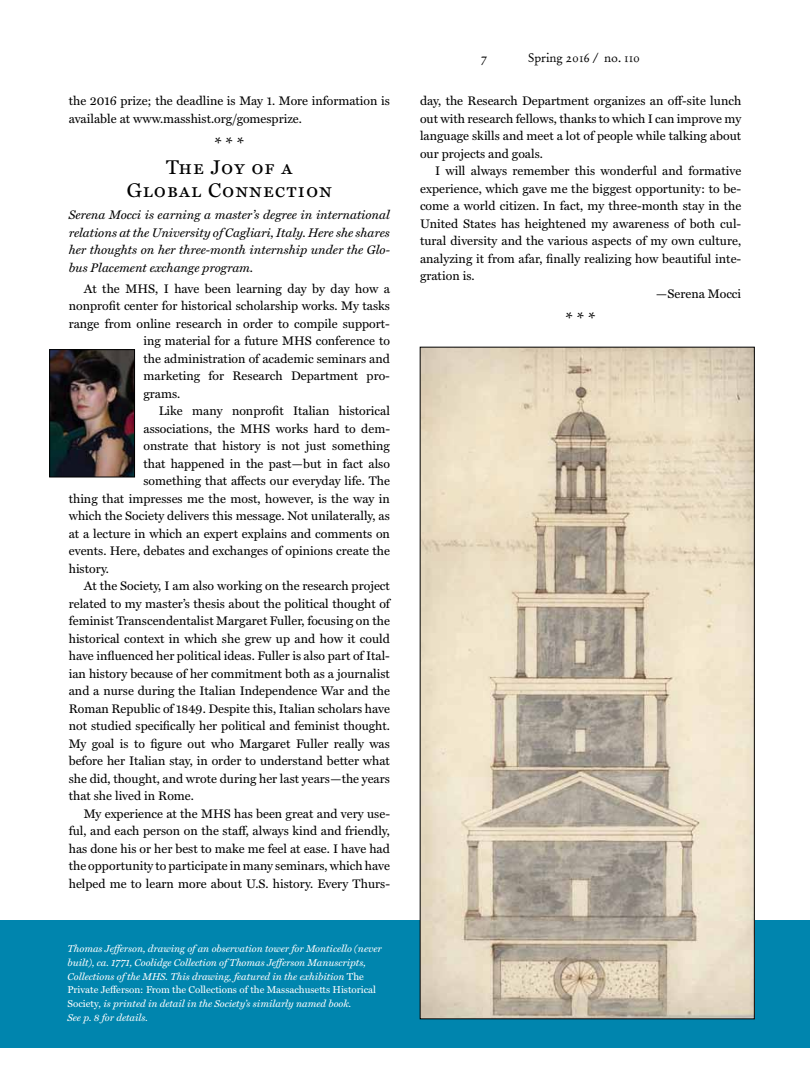
<style>
.page{position:relative;width:810px;height:1080px;background:#fff}
.page>*{position:absolute;margin:0;border:0;box-sizing:border-box;transform-origin:0 0}
.t1{font:20px/22.5px "Miller Text Roman SC";letter-spacing:.05em;color:#000;text-align:center}
.t2{font:15px "Old Claude LP";color:#000}
.t3{font:15px "Old Claude LP SC";color:#000}
.t4{font:12.5px/17.5px "Miller Text";color:#000}
.t5{font:italic 12.5px/17.5px "Miller Text";color:#000;text-align:justify}
.t6{font:12.5px "Old Claude LP Os F";color:#000}
.t7{font:italic 10px/13.8px "Miller Text";color:#fff}
.s1{font-style:normal}
</style>
<div class="page">
<div style="left:0;top:920px;width:810px;height:128px;background:#0085ae"></div>
<img style="left:51px;top:351px;width:82px;height:124px">
<div style="left:49px;top:349px;width:86px;height:128px;border:1px solid #000"></div>
<img style="left:422px;top:349px;width:330px;height:668px">
<p class="t4" style="left:69px;top:93px;width:323px">the 2016 prize; the deadline is May 1. More information is available at www.masshist.org/gomesprize.</p>
<p class="t2" style="left:214px;top:133px;width:31px">* * *</p>
<h1 class="t1" style="left:127px;top:156px;width:207px">The Joy of a<br>Global Connection</h1>
<p class="t5" style="left:69px;top:206px;width:323px">Serena Mocci is earning a master’s degree in international relations at the University of Cagliari, Italy. Here she shares her thoughts on her three-month internship under the Glo&shy;bus Placement exchange program.</p>
<p class="t4" style="left:84px;top:280px;width:308px">At the MHS, I have been learning day by day how a</p>
<p class="t4" style="left:69px;top:298px;width:323px">nonprofit center for historical scholarship works. My tasks</p>
<p class="t4" style="left:69px;top:315px;width:323px">range from online research in order to compile support-</p>
<p class="t4" style="left:143px;top:333px;width:248px">ing material for a future MHS conference to</p>
<p class="t4" style="left:143px;top:350px;width:248px">the administration of academic seminars and</p>
<p class="t4" style="left:143px;top:368px;width:248px">marketing for Research Department pro-</p>
<p class="t4" style="left:143px;top:385px;width:38px">grams.</p>
<p class="t4" style="left:159px;top:403px;width:233px">Like many nonprofit Italian historical</p>
<p class="t4" style="left:143px;top:420px;width:248px">associations, the MHS works hard to dem-</p>
<p class="t4" style="left:143px;top:438px;width:248px">onstrate that history is not just something</p>
<p class="t4" style="left:143px;top:455px;width:248px">that happened in the past—but in fact also</p>
<p class="t4" style="left:143px;top:473px;width:248px">something that affects our everyday life. The</p>
<p class="t4" style="left:69px;top:490px;width:323px">thing that impresses me the most, however, is the way in</p>
<p class="t4" style="left:69px;top:508px;width:323px">which the Society delivers this message. Not unilaterally, as</p>
<p class="t4" style="left:69px;top:525px;width:323px">at a lecture in which an expert explains and comments on</p>
<p class="t4" style="left:69px;top:543px;width:323px">events. Here, debates and exchanges of opinions create the</p>
<p class="t4" style="left:69px;top:560px;width:42px">history.</p>
<p class="t4" style="left:84px;top:578px;width:308px">At the Society, I am also working on the research project</p>
<p class="t4" style="left:69px;top:595px;width:323px">related to my master’s thesis about the political thought of</p>
<p class="t4" style="left:69px;top:613px;width:323px">feminist Transcendentalist Margaret Fuller, focusing on the</p>
<p class="t4" style="left:69px;top:630px;width:323px">historical context in which she grew up and how it could</p>
<p class="t4" style="left:69px;top:648px;width:323px">have influenced her political ideas. Fuller is also part of Ital-</p>
<p class="t4" style="left:69px;top:665px;width:323px">ian history because of her commitment both as a journalist</p>
<p class="t4" style="left:69px;top:683px;width:323px">and a nurse during the Italian Independence War and the</p>
<p class="t4" style="left:69px;top:700px;width:323px">Roman Republic of 1849. Despite this, Italian scholars have</p>
<p class="t4" style="left:69px;top:718px;width:323px">not studied specifically her political and feminist thought.</p>
<p class="t4" style="left:69px;top:735px;width:323px">My goal is to figure out who Margaret Fuller really was</p>
<p class="t4" style="left:69px;top:753px;width:323px">before her Italian stay, in order to understand better what</p>
<p class="t4" style="left:69px;top:770px;width:323px">she did, thought, and wrote during her last years—the years</p>
<p class="t4" style="left:69px;top:788px;width:127px">that she lived in Rome.</p>
<p class="t4" style="left:84px;top:805px;width:308px">My experience at the MHS has been great and very use-</p>
<p class="t4" style="left:69px;top:823px;width:323px">ful, and each person on the staff, always kind and friendly,</p>
<p class="t4" style="left:69px;top:840px;width:323px">has done his or her best to make me feel at ease. I have had</p>
<p class="t4" style="left:69px;top:858px;width:323px">the opportunity to participate in many seminars, which have</p>
<p class="t4" style="left:69px;top:875px;width:323px">helped me to learn more about U.S. history. Every Thurs-</p>
<p class="t7" style="left:68px;top:942px;width:316px">Thomas Jefferson, drawing of an observation tower for Monticello (never built), ca. 1771, Coolidge Collection of Thomas Jefferson Manuscripts, Collections of the MHS. This drawing, featured in the exhibition <span class="s1">The Private Jefferson: From the Collections of the Massachusetts Historical Society</span>, is printed in detail in the Society’s similarly named book.<br>See p. 8 for details.</p>
<p class="t6" style="left:481px;top:50px;width:7px">7</p>
<p class="t6" style="left:528px;top:50px;width:113px">Spring 2016 / no. 110</p>
<p class="t4" style="left:420px;top:93px;width:323px;text-align:justify">day, the Research Department organizes an off-site lunch out with research fellows, thanks to which I can improve my language skills and meet a lot of people while talking about our projects and goals.</p>
<p class="t4" style="left:435px;top:163px;width:308px">I will always remember this wonderful and formative</p>
<p class="t4" style="left:420px;top:180px;width:323px">experience, which gave me the biggest opportunity: to be-</p>
<p class="t4" style="left:420px;top:198px;width:323px">come a world citizen. In fact, my three-month stay in the</p>
<p class="t4" style="left:420px;top:215px;width:323px">United States has heightened my awareness of both cul-</p>
<p class="t4" style="left:420px;top:233px;width:323px">tural diversity and the various aspects of my own culture,</p>
<p class="t4" style="left:420px;top:250px;width:323px">analyzing it from afar, finally realizing how beautiful inte-</p>
<p class="t4" style="left:420px;top:268px;width:56px">gration is.</p>
<p class="t4" style="left:656px;top:285px;width:87px">—Serena Mocci</p>
<p class="t3" style="left:566px;top:308px;width:31px">* * *</p>
</div>
